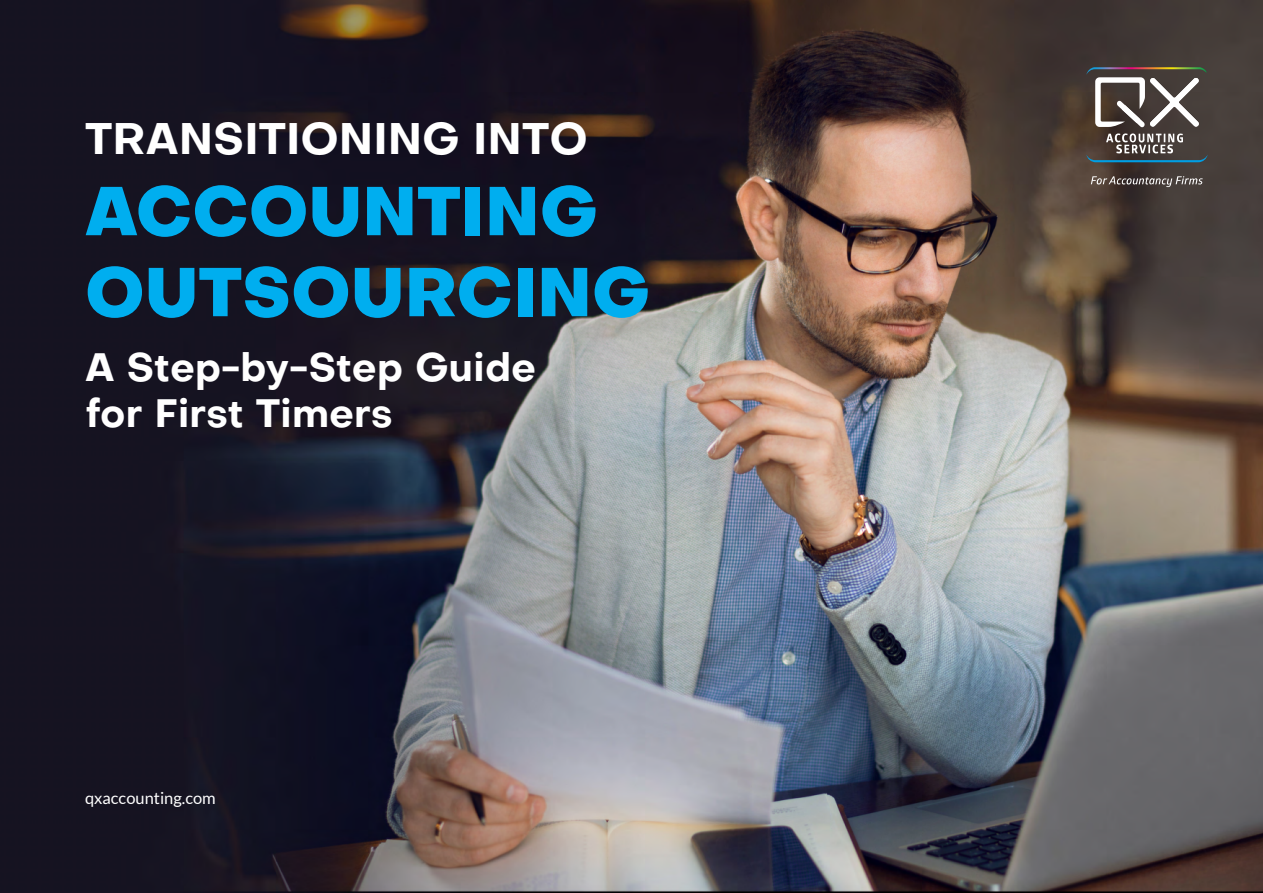
<style>
.page{position:relative;width:1263px;height:893px;background:#fff}
.page>*{position:absolute;margin:0;border:0;box-sizing:border-box;transform-origin:0 0}
.t1{font:800 67.5px/81px "Objective";color:#00aeef}
.t2{font:700 43.5px "Objective";color:#fff}
.t3{font:700 39px/46.5px "Objective";color:#fff}
.t4{font:16.5px "Lato";color:#fff}
</style>
<div class="page">
<img style="left:0;top:0;width:1263px;height:893px">
<svg style="left:1086px;top:67px;width:122px;height:95px;background:#67615d"></svg>
<svg style="left:1091px;top:176px;width:112px;height:11px"></svg>
<p class="t2" style="left:85px;top:107px;width:504px">TRANSITIONING INTO</p>
<h1 class="t1" style="left:85px;top:170px;width:567px">ACCOUNTING<br>OUTSOURCING</h1>
<p class="t3" style="left:85px;top:343px;width:453px">A Step-by-Step Guide for First Timers</p>
<p class="t4" style="left:85px;top:789px;width:132px">qxaccounting.com</p>
</div>
